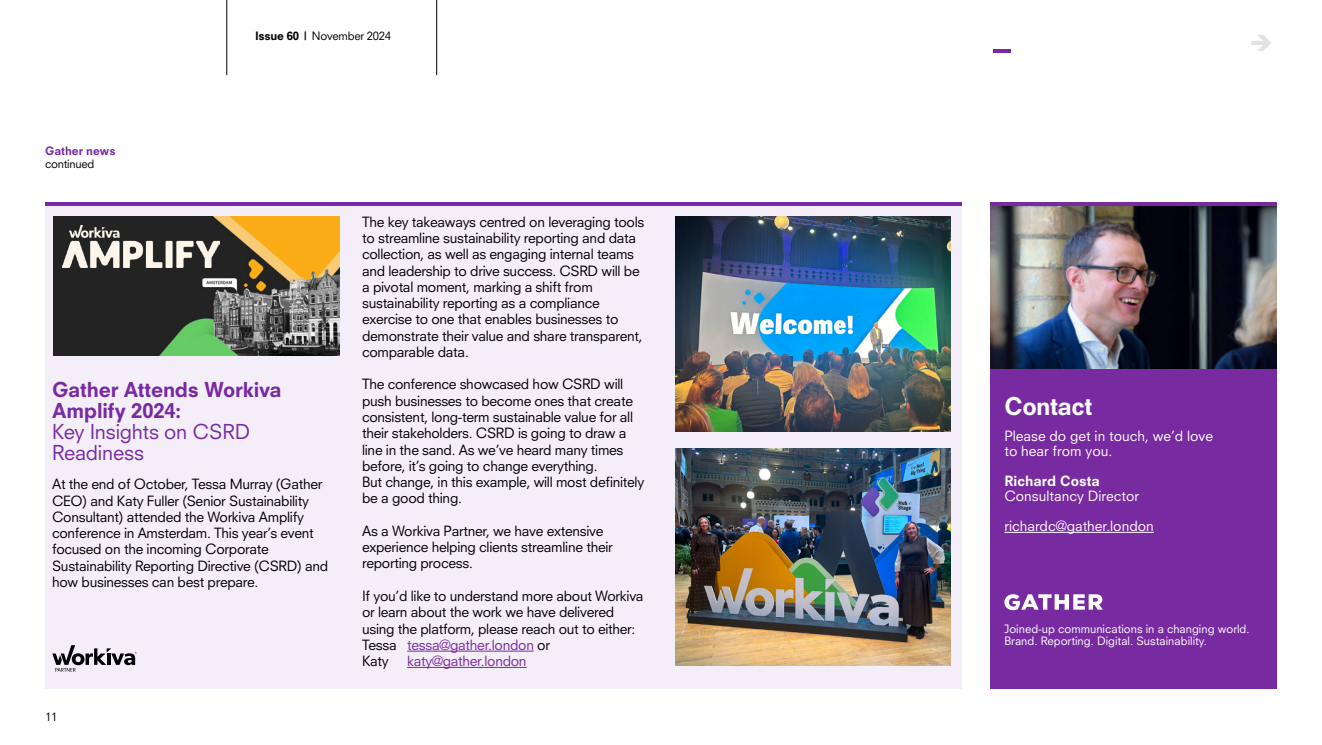
<style>
.page{position:relative;width:1322px;height:745px;background:#fff}
.page>*{position:absolute;margin:0;border:0;box-sizing:border-box;transform-origin:0 0}
.t1{font:800 23.75px "Neuzeit SLT Std";letter-spacing:-.025em;color:#fff}
.t2{font:800 20px/21.2px "Neuzeit SLT Std";letter-spacing:-.01em;color:#782aa1}
.t3{font:20px/21.2px "Neuzeit SLT Std";letter-spacing:-.01em;color:#782aa1}
.t4{font:13.75px/16.2px "Neuzeit SLT Std";letter-spacing:-.02em;color:#000}
.t5{font:13.75px/15px "Neuzeit SLT Std";color:#fff}
.t6{font:13.75px "Neuzeit SLT Std";letter-spacing:-.02em;color:#782aa1}
.t7{font:800 13.75px "Neuzeit SLT Std";color:#fff}
.t8{font:11.25px/12.5px "Neuzeit SLT Std";color:#fff}
.t9{font:11.25px "Neuzeit SLT Std";letter-spacing:-.02em;color:#000}
.t10{font:800 11.25px "Neuzeit SLT Std";color:#782aa1}
.s1{font-weight:800}
.s2{color:#782aa1}
</style>
<div class="page">
<div style="left:990px;top:202px;width:287px;height:485px;background:#782aa1"></div>
<img style="left:990px;top:206px;width:287px;height:163px">
<hr style="left:1004px;top:531px;width:150px;height:1px;background:#fff">
<div style="left:45px;top:202px;width:917px;height:485px;background:#f4eef8"></div>
<hr style="left:45px;top:202px;width:917px;height:4px;background:#782aa1">
<svg style="left:1004px;top:594px;width:99px;height:15px"></svg>
<img style="left:53px;top:216px;width:286px;height:140px">
<img style="left:62px;top:225px;width:157px;height:42px">
<svg style="left:52px;top:645px;width:85px;height:26px"></svg>
<img style="left:675px;top:448px;width:275px;height:217px">
<img style="left:675px;top:216px;width:275px;height:215px">
<hr style="left:407px;top:650px;width:127px;height:1px;background:#782aa1">
<hr style="left:407px;top:666px;width:119px;height:1px;background:#782aa1">
<hr style="left:436px;top:0;width:1px;height:75px;background:#000">
<hr style="left:227px;top:0;width:1px;height:75px;background:#000">
<hr style="left:993px;top:49px;width:18px;height:3px;background:#782aa1">
<p class="t10" style="left:45px;top:143px;width:72px">Gather news</p>
<p class="t9" style="left:45px;top:156px;width:51px">continued</p>
<p class="t9" style="left:255px;top:29px;width:138px"><span class="s1">Issue 60 |</span> November 2024</p>
<h2 class="t2" style="left:52px;top:378px;width:231px">Gather Attends Workiva<br>Amplify 2024:</h2>
<h2 class="t3" style="left:52px;top:420px;width:200px">Key Insights on CSRD<br>Readiness</h2>
<p class="t4" style="left:52px;top:475px;width:278px">At the end of October, Tessa Murray (Gather CEO) and Katy Fuller (Senior Sustainability Consultant) attended the Workiva Amplify conference in Amsterdam. This year’s event focused on the incoming Corporate Sustainability Reporting Directive (CSRD) and how businesses can best prepare.</p>
<p class="t9" style="left:45px;top:709px;width:14px">11</p>
<p class="t4" style="left:362px;top:213px;width:284px">The key takeaways centred on leveraging tools to streamline sustainability reporting and data collection, as well as engaging internal teams and leadership to drive success. CSRD will be a pivotal moment, marking a shift from sustainability reporting as a compliance exercise to one that enables businesses to demonstrate their value and share transparent, comparable data.</p>
<p class="t4" style="left:362px;top:376px;width:284px">The conference showcased how CSRD will push businesses to become ones that create consistent, long-term sustainable value for all their stakeholders. CSRD is going to draw a line in the sand. As we’ve heard many times before, it’s going to change everything.<br>But change, in this example, will most definitely be a good thing.</p>
<p class="t4" style="left:362px;top:522px;width:252px">As a Workiva Partner, we have extensive experience helping clients streamline their reporting process.</p>
<p class="t4" style="left:362px;top:587px;width:283px">If you’d like to understand more about Workiva or learn about the work we have delivered using the platform, please reach out to either:<br>Tessa <span class="s2">tessa@gather.london</span> or<br>Katy</p>
<p class="t6" style="left:407px;top:652px;width:121px">katy@gather.london</p>
<h1 class="t1" style="left:1004px;top:391px;width:89px">Contact</h1>
<p class="t5" style="left:1004px;top:428px;width:210px">Please do get in touch, we’d love to hear from you.</p>
<p class="t7" style="left:1004px;top:472px;width:97px">Richard Costa</p>
<p class="t5" style="left:1004px;top:480px;width:151px;line-height:30px">Consultancy Director richardc@gather.london</p>
<p class="t8" style="left:1004px;top:622px;width:247px">Joined-up communications in a changing world.<br>Brand. Reporting. Digital. Sustainability.</p>
</div>
